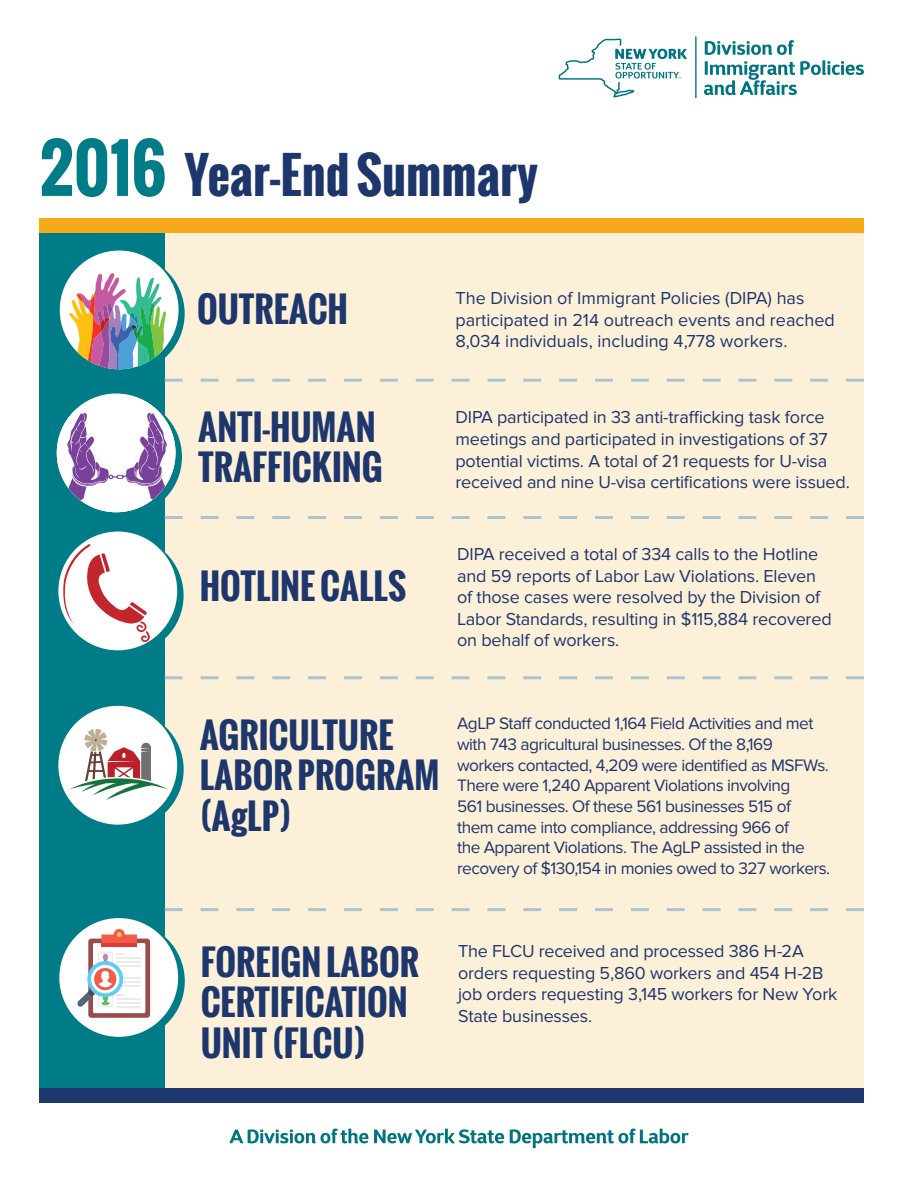
<style>
.page{position:relative;width:918px;height:1188px;background:#fff}
.page>*{position:absolute;margin:0;border:0;box-sizing:border-box;transform-origin:0 0}
.t1{font:700 49.05px "Oswald";color:#1d366c}
.t2{font:700 34.8px/40.5px "Oswald";color:#1d366c}
.t3{font:18px/21.6px "Proxima Nova";letter-spacing:-.01em;color:#1d366c}
.t4{font:17.25px/20.7px "Proxima Nova";letter-spacing:-.03em;color:#1d366c}
.s1{font-size:64.65px;color:#007c89}
</style>
<div class="page">
<div style="left:40px;top:231px;width:824px;height:863px;background:#fdf0d9"></div>
<div style="left:39px;top:218px;width:126px;height:871px;background:#007c89"></div>
<div style="left:39px;top:1088px;width:825px;height:15px;background:#1d366c"></div>
<div style="left:39px;top:218px;width:825px;height:15px;background:#f6aa1b"></div>
<svg style="left:704px;top:40px;width:160px;height:55px"></svg>
<hr style="left:695px;top:36px;width:2px;height:62px;background:#007581">
<svg style="left:559px;top:38px;width:128px;height:60px"></svg>
<svg style="left:165px;top:379px;width:699px;height:3px"></svg>
<svg style="left:165px;top:676px;width:699px;height:3px"></svg>
<svg style="left:165px;top:908px;width:699px;height:3px"></svg>
<svg style="left:229px;top:1129px;width:139px;height:14px"></svg>
<svg style="left:374px;top:1129px;width:130px;height:14px"></svg>
<svg style="left:510px;top:1129px;width:178px;height:19px"></svg>
<div style="left:66px;top:254px;width:119px;height:119px;background:#007c89;border-radius:50%"></div>
<div style="left:60px;top:251px;width:119px;height:118px;background:#fff;border-radius:50%"></div>
<svg style="left:69px;top:273px;width:98px;height:96px"></svg>
<svg style="left:57px;top:395px;width:807px;height:124px"></svg>
<svg style="left:65px;top:536px;width:119px;height:119px"></svg>
<div style="left:58px;top:532px;width:119px;height:118px;background:#fff;border-radius:50%"></div>
<svg style="left:63px;top:536px;width:99px;height:106px"></svg>
<div style="left:65px;top:710px;width:119px;height:119px;background:#007c89;border-radius:50%"></div>
<div style="left:58px;top:706px;width:119px;height:119px;background:#fff;border-radius:50%"></div>
<svg style="left:69px;top:729px;width:99px;height:71px"></svg>
<div style="left:66px;top:922px;width:119px;height:119px;background:#007c89;border-radius:50%"></div>
<div style="left:59px;top:918px;width:119px;height:119px;background:#fff;border-radius:50%"></div>
<svg style="left:77px;top:929px;width:73px;height:89px"></svg>
<h1 class="t1" style="left:40px;top:139px;width:500px"><span class="s1">2016</span> Year-End Summary</h1>
<h2 class="t2" style="left:197px;top:289px;width:153px">OUTREACH</h2>
<p class="t3" style="left:456px;top:288px;width:381px">The Division of Immigrant Policies (DIPA) has participated in 214 outreach events and reached<br>8,034 individuals, including 4,778 workers.</p>
<h2 class="t2" style="left:198px;top:407px;width:186px">ANTI-HUMAN<br>TRAFFICKING</h2>
<p class="t3" style="left:456px;top:407px;width:396px">DIPA participated in 33 anti-trafficking task force meetings and participated in investigations of 37 potential victims. A total of 21 requests for U-visa received and nine U-visa certifications were issued.</p>
<h2 class="t2" style="left:200px;top:566px;width:208px">HOTLINE CALLS</h2>
<p class="t3" style="left:457px;top:543px;width:376px">DIPA received a total of 334 calls to the Hotline and 59 reports of Labor Law Violations. Eleven of those cases were resolved by the Division of Labor Standards, resulting in $115,884 recovered on behalf of workers.</p>
<h2 class="t2" style="left:200px;top:714px;width:241px">AGRICULTURE<br>LABOR PROGRAM (AgLP)</h2>
<p class="t4" style="left:457px;top:713px;width:375px">AgLP Staff conducted 1,164 Field Activities and met with 743 agricultural businesses. Of the 8,169 workers contacted, 4,209 were identified as MSFWs.<br>There were 1,240 Apparent Violations involving<br>561 businesses. Of these 561 businesses 515 of them came into compliance, addressing 966 of<br>the Apparent Violations. The AgLP assisted in the recovery of $130,154 in monies owed to 327 workers.</p>
<h2 class="t2" style="left:201px;top:942px;width:220px">FOREIGN LABOR<br>CERTIFICATION<br>UNIT (FLCU)</h2>
<p class="t3" style="left:458px;top:940px;width:381px">The FLCU received and processed 386 H-2A orders requesting 5,860 workers and 454 H-2B job orders requesting 3,145 workers for New York State businesses.</p>
</div>
